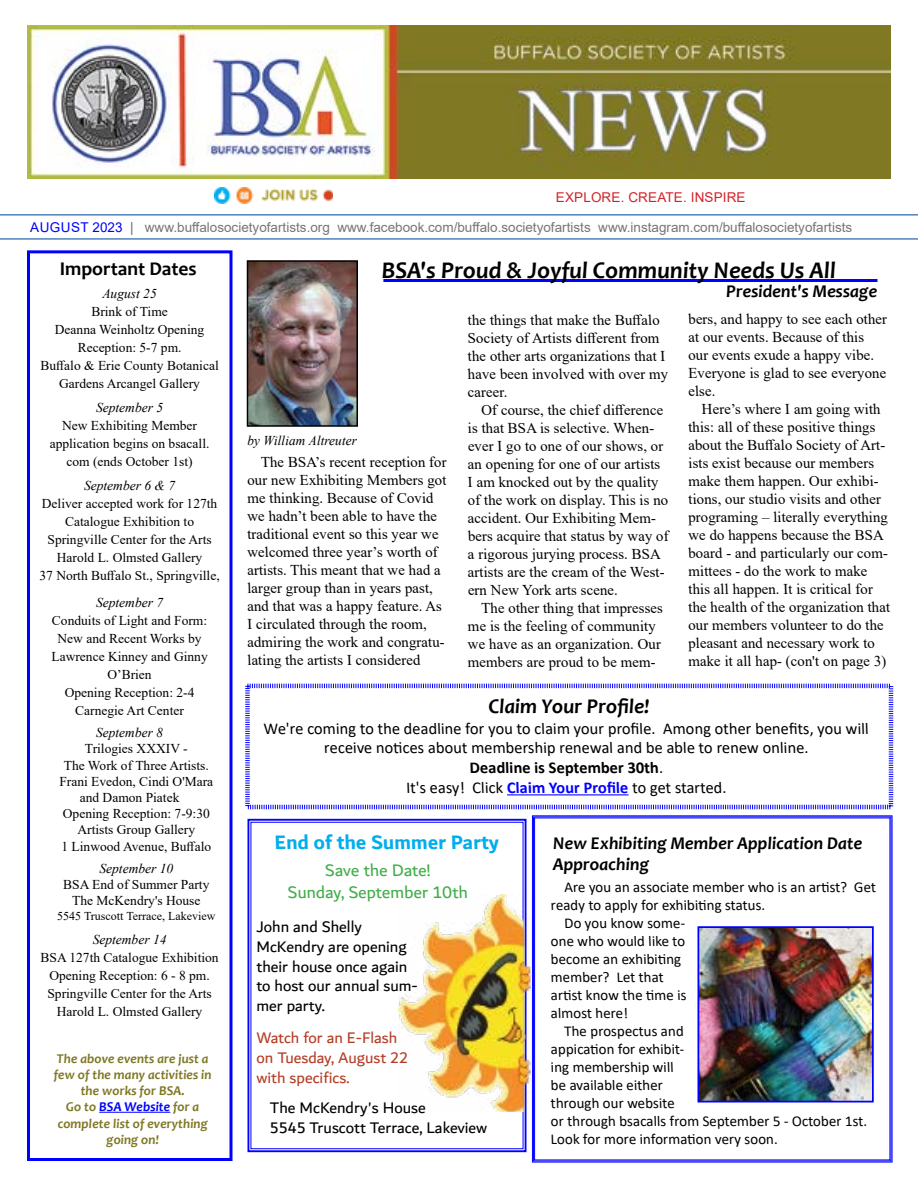
<style>
.page{position:relative;width:918px;height:1188px;background:#fff}
.page>*{position:absolute;margin:0;border:0;box-sizing:border-box;transform-origin:0 0}
.t1{font:italic 700 24px "Candara";color:#000}
.t2{font:700 21px "Dubai";color:#00aeef}
.t3{font:italic 700 21px "Candara";color:#000}
.t4{font:700 19.5px "Candara";color:#000}
.t5{font:italic 700 18px/21.6px "Candara";color:#000}
.t6{font:18px/21.6px "Dubai";color:#41ad49;text-align:center}
.t7{font:16.5px/19.8px "Calibri";color:#000;text-align:center}
.t8{font:16.5px/19.8px "Dubai";color:#000}
.t9{font:16.5px/19.8px "Dubai";color:#b53d26}
.t10{font:15px/18px "Times New Roman";color:#000}
.t11{font:15px "Calibri";letter-spacing:-.02em;color:#000}
.t12{font:13.5px/18px "Times New Roman";color:#000;text-align:center}
.t13{font:13.5px "Arial";color:#737577}
.t14{font:italic 700 13.5px/16.2px "Candara";color:#807824;text-align:center}
.t15{font:italic 13.5px "Times New Roman";color:#000}
.t16{font:13.5px "Arial";letter-spacing:.01em;color:#d2232a}
.t17{font:12px "Times New Roman";color:#000}
.s1{color:#00f}
.s2{color:#5c6e78}
.s3{font-weight:700}
.s4{font-weight:700;color:#00f}
</style>
<div class="page">
<svg style="left:247px;top:818px;width:280px;height:335px"></svg>
<svg style="left:245px;top:683px;width:649px;height:127px"></svg>
<svg style="left:532px;top:815px;width:361px;height:348px"></svg>
<hr style="left:0;top:238px;width:918px;height:2px;background:#4f81bd">
<img style="left:214px;top:188px;width:118px;height:15px">
<hr style="left:0;top:214px;width:918px;height:2px;background:#4f81bd">
<div style="left:27px;top:250px;width:205px;height:911px;border:3px solid #00f"></div>
<img style="left:27px;top:25px;width:864px;height:153px">
<hr style="left:99px;top:1112px;width:71px;height:1px;background:#00f">
<img style="left:700px;top:929px;width:171px;height:170px">
<div style="left:697px;top:926px;width:177px;height:176px;border:2px solid #00f"></div>
<hr style="left:507px;top:794px;width:122px;height:1px;background:#00f">
<img style="left:398px;top:895px;width:133px;height:216px">
<img style="left:250px;top:263px;width:105px;height:161px">
<div style="left:247px;top:260px;width:111px;height:167px;border:2px solid #000"></div>
<hr style="left:383px;top:279px;width:495px;height:3px;background:#00f">
<p class="t16" style="left:556px;top:188px;width:191px">EXPLORE. CREATE. INSPIRE</p>
<p class="t13" style="left:30px;top:218px;width:824px"><span class="s1">AUGUST 2023</span> <span class="s2">|</span> www.buffalosocietyofartists.org www.facebook.com/buffalo.societyofartists www.instagram.com/buffalosocietyofartists</p>
<h3 class="t4" style="left:60px;top:257px;width:139px">Important Dates</h3>
<p class="t15" style="left:102px;top:284px;width:56px">August 25</p>
<p class="t12" style="left:40px;top:302px;width:180px">Brink of Time<br>Deanna Weinholtz Opening<br>Reception: 5-7 pm.<br>Buffalo &amp; Erie County Botanical<br>Gardens Arcangel Gallery</p>
<p class="t15" style="left:96px;top:398px;width:69px">September 5</p>
<p class="t12" style="left:50px;top:416px;width:161px">New Exhibiting Member application begins on bsacall. com (ends October 1st)</p>
<p class="t15" style="left:84px;top:476px;width:93px">September 6 &amp; 7</p>
<p class="t12" style="left:39px;top:494px;width:182px">Deliver accepted work for 127th<br>Catalogue Exhibition to<br>Springville Center for the Arts<br>Harold L. Olmsted Gallery<br>37 North Buffalo St., Springville,</p>
<p class="t15" style="left:96px;top:593px;width:69px">September 7</p>
<p class="t12" style="left:51px;top:611px;width:158px">Conduits of Light and Form:<br>New and Recent Works by<br>Lawrence Kinney and Ginny<br>O’Brien<br>Opening Reception: 2-4<br>Carnegie Art Center</p>
<p class="t15" style="left:96px;top:723px;width:69px">September 8</p>
<p class="t12" style="left:85px;top:739px;width:104px">Trilogies XXXIV -</p>
<p class="t12" style="left:64px;top:756px;width:147px">The Work of Three Artists.</p>
<p class="t12" style="left:59px;top:772px;width:155px">Frani Evedon, Cindi O'Mara</p>
<p class="t12" style="left:80px;top:788px;width:101px">and Damon Piatek</p>
<p class="t12" style="left:63px;top:804px;width:148px">Opening Reception: 7-9:30</p>
<p class="t12" style="left:77px;top:820px;width:119px">Artists Group Gallery</p>
<p class="t12" style="left:62px;top:837px;width:151px">1 Linwood Avenue, Buffalo</p>
<p class="t15" style="left:99px;top:859px;width:75px">September 10</p>
<p class="t12" style="left:63px;top:876px;width:148px;line-height:16.2px">BSA End of Summer Party<br>The McKendry's House</p>
<p class="t17" style="left:57px;top:907px;width:160px">5545 Truscott Terrace, Lakeview</p>
<p class="t15" style="left:93px;top:930px;width:75px">September 14</p>
<p class="t12" style="left:41px;top:948px;width:180px">BSA 127th Catalogue Exhibition<br>Opening Reception: 6 - 8 pm.<br>Springville Center for the Arts<br>Harold L. Olmsted Gallery</p>
<p class="t14" style="left:54px;top:1050px;width:160px">The above events are just a few of the many activities in the works for BSA.<br>Go to <span class="s1">BSA Website</span> for a complete list of everything going on!</p>
<h1 class="t1" style="left:382px;top:255px;width:457px">BSA's Proud &amp; Joyful Community Needs Us All</h1>
<p class="t5" style="left:726px;top:280px;width:154px">President's Message</p>
<p class="t15" style="left:248px;top:431px;width:111px">by William Altreuter</p>
<p class="t10" style="left:247px;top:453px;width:201px;text-indent:14px">The BSA’s recent reception for our new Exhibiting Members got me thinking. Because of Covid we hadn’t been able to have the traditional event so this year we welcomed three year’s worth of artists. This meant that we had a larger group than in years past, and that was a happy feature. As<br>I circulated through the room, admiring the work and congratu&shy;lating the artists I considered</p>
<p class="t10" style="left:468px;top:310px;width:202px">the things that make the Buffalo<br>Society of Artists different from the other arts organizations that I have been involved with over my career.</p>
<p class="t10" style="left:468px;top:400px;width:203px;text-indent:14px">Of course, the chief difference is that BSA is selective. When&shy;ever I go to one of our shows, or an opening for one of our artists<br>I am knocked out by the quality of the work on display. This is no accident. Our Exhibiting Mem&shy;bers acquire that status by way of a rigorous jurying process. BSA artists are the cream of the West&shy;ern New York arts scene.</p>
<p class="t10" style="left:468px;top:598px;width:197px;text-indent:14px">The other thing that impresses me is the feeling of community we have as an organization. Our members are proud to be mem-</p>
<h2 class="t3" style="left:489px;top:693px;width:163px">Claim Your Profile!</h2>
<p class="t10" style="left:688px;top:309px;width:200px">bers, and happy to see each other at our events. Because of this our events exude a happy vibe.<br>Everyone is glad to see everyone else.</p>
<p class="t10" style="left:688px;top:399px;width:203px;text-indent:14px">Here’s where I am going with this: all of these positive things about the Buffalo Society of Art&shy;ists exist because our members make them happen. Our exhibi&shy;tions, our studio visits and other programing – literally everything we do happens because the BSA board - and particularly our com&shy;mittees - do the work to make this all happen. It is critical for the health of the organization that our members volunteer to do the pleasant and necessary work to make it all hap- (con't on page 3)</p>
<p class="t7" style="left:264px;top:718px;width:607px">We're coming to the deadline for you to claim your profile. Among other benefits, you will receive notices about membership renewal and be able to renew online.<br><span class="s3">Deadline is September 30th</span>.<br>It's easy! Click <span class="s4">Claim Your Profile</span> to get started.</p>
<h2 class="t2" style="left:275px;top:830px;width:227px">End of the Summer Party</h2>
<p class="t6" style="left:288px;top:859px;width:183px">Save the Date!<br>Sunday, September 10th</p>
<p class="t8" style="left:256px;top:916px;width:163px">John and Shelly<br>McKendry are opening their house once again to host our annual sum&shy;mer party.</p>
<p class="t9" style="left:256px;top:1027px;width:153px">Watch for an E-Flash on Tuesday, August 22 with specifics.</p>
<p class="t8" style="left:270px;top:1097px;width:219px">The McKendry's House<br>5545 Truscott Terrace, Lakeview</p>
<p class="t5" style="left:553px;top:832px;width:312px">New Exhibiting Member Application Date<br>Approaching</p>
<p class="t11" style="left:564px;top:877px;width:314px">Are you an associate member who is an artist? Get</p>
<p class="t11" style="left:551px;top:895px;width:217px">ready to apply for exhibiting status.</p>
<p class="t11" style="left:564px;top:913px;width:123px">Do you know some-</p>
<p class="t11" style="left:551px;top:931px;width:137px">one who would like to</p>
<p class="t11" style="left:551px;top:949px;width:133px">become an exhibiting</p>
<p class="t11" style="left:551px;top:967px;width:115px">member? Let that</p>
<p class="t11" style="left:551px;top:985px;width:138px">artist know the time is</p>
<p class="t11" style="left:551px;top:1003px;width:80px">almost here!</p>
<p class="t11" style="left:564px;top:1021px;width:122px">The prospectus and</p>
<p class="t11" style="left:551px;top:1039px;width:136px">appication for exhibit-</p>
<p class="t11" style="left:551px;top:1057px;width:125px">ing membership will</p>
<p class="t11" style="left:551px;top:1075px;width:114px">be available either</p>
<p class="t11" style="left:551px;top:1093px;width:126px">through our website</p>
<p class="t11" style="left:551px;top:1111px;width:319px">or through bsacalls from September 5 - October 1st.</p>
<p class="t11" style="left:551px;top:1129px;width:229px">Look for more information very soon.</p>
</div>
